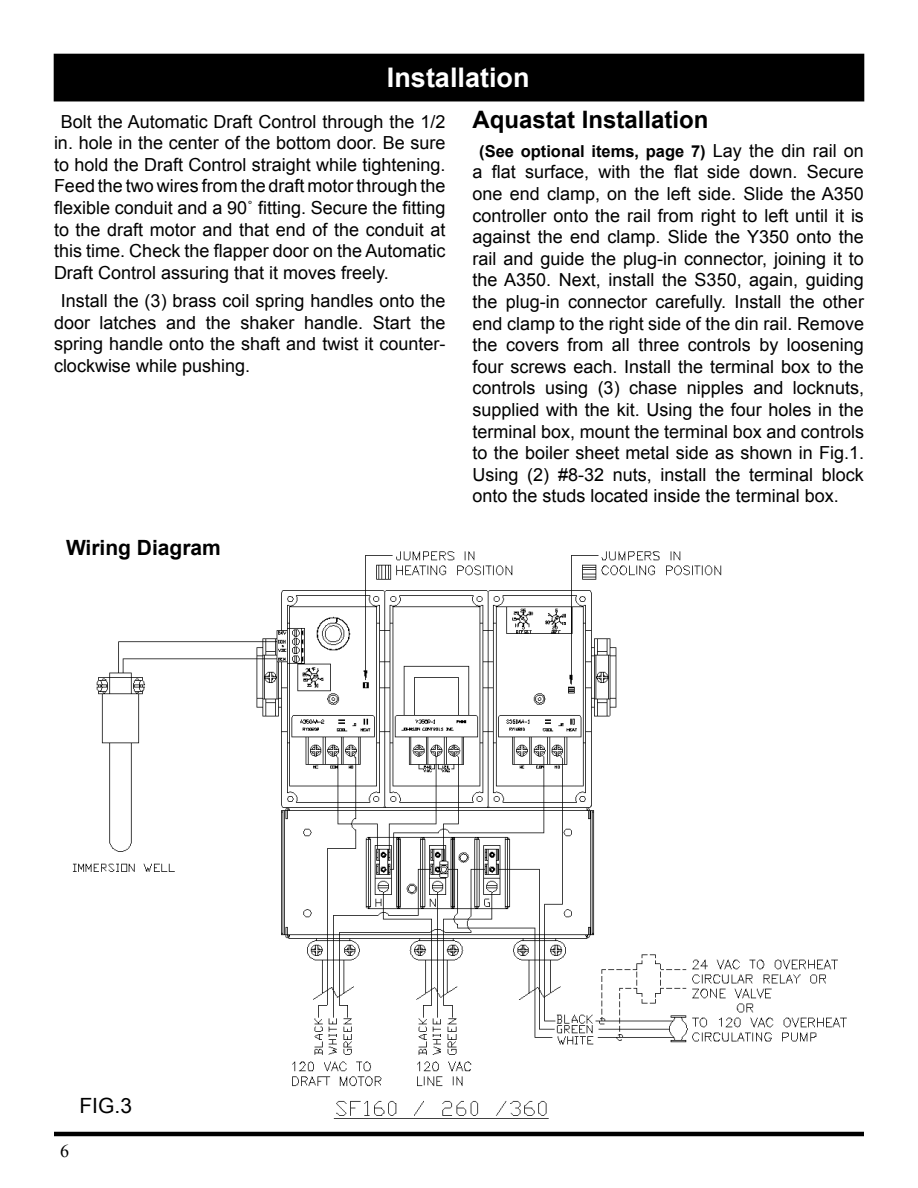
<style>
.page{position:relative;width:918px;height:1188px;background:#fff}
.page>*{position:absolute;margin:0;border:0;box-sizing:border-box;transform-origin:0 0}
.t1{font:700 27px "Arial";color:#fff}
.t2{font:700 24px "Arial";color:#000}
.t3{font:700 21px "Arial";color:#000}
.t4{font:21px "Arial";color:#000}
.t5{font:18px/21.6px "Arial";color:#000;text-align:justify}
.t6{font:18px "Times New Roman";color:#000}
.t7{font:700 16.5px "Arial";color:#000}
.s1{font-weight:400;font-size:18px}
</style>
<div class="page">
<hr style="left:54px;top:1132px;width:810px;height:4px;background:#000">
<div style="left:54px;top:54px;width:810px;height:47px;background:#000"></div>
<img style="left:72px;top:551px;width:775px;height:568px">
<h1 class="t1" style="left:387px;top:60px;width:144px">Installation</h1>
<p class="t5" style="left:54px;top:111px;width:393px;text-indent:7px">Bolt the Automatic Draft Control through the 1/2 in. hole in the center of the bottom door. Be sure to hold the Draft Control straight while tightening.<br>Feed the two wires from the draft motor through the flexible conduit and a 90˚ fitting. Secure the fitting to the draft motor and that end of the conduit at this time. Check the flapper door on the Automatic Draft Control assuring that it moves freely.</p>
<p class="t5" style="left:54px;top:290px;width:393px;text-indent:7px">Install the (3) brass coil spring handles onto the door latches and the shaker handle. Start the spring handle onto the shaft and twist it counter&shy;clockwise while pushing.</p>
<p class="t3" style="left:66px;top:534px;width:157px">Wiring Diagram</p>
<h2 class="t2" style="left:472px;top:104px;width:238px">Aquastat Installation</h2>
<p class="t7" style="left:479px;top:140px;width:386px">(See optional items, page 7) <span class="s1">Lay the din rail on</span></p>
<p class="t5" style="left:472px;top:161px;width:393px">a flat surface, with the flat side down. Secure one end clamp, on the left side. Slide the A350 controller onto the rail from right to left until it is against the end clamp. Slide the Y350 onto the rail and guide the plug-in connector, joining it to the A350. Next, install the S350, again, guiding the plug-in connector carefully. Install the other end clamp to the right side of the din rail. Remove the covers from all three controls by loosening four screws each. Install the terminal box to the controls using (3) chase nipples and locknuts, supplied with the kit. Using the four holes in the terminal box, mount the terminal box and controls to the boiler sheet metal side as shown in Fig.1.<br>Using (2) #8-32 nuts, install the terminal block onto the studs located inside the terminal box.</p>
<p class="t6" style="left:60px;top:1139px;width:10px">6</p>
<p class="t4" style="left:79px;top:1092px;width:54px">FIG.3</p>
</div>
